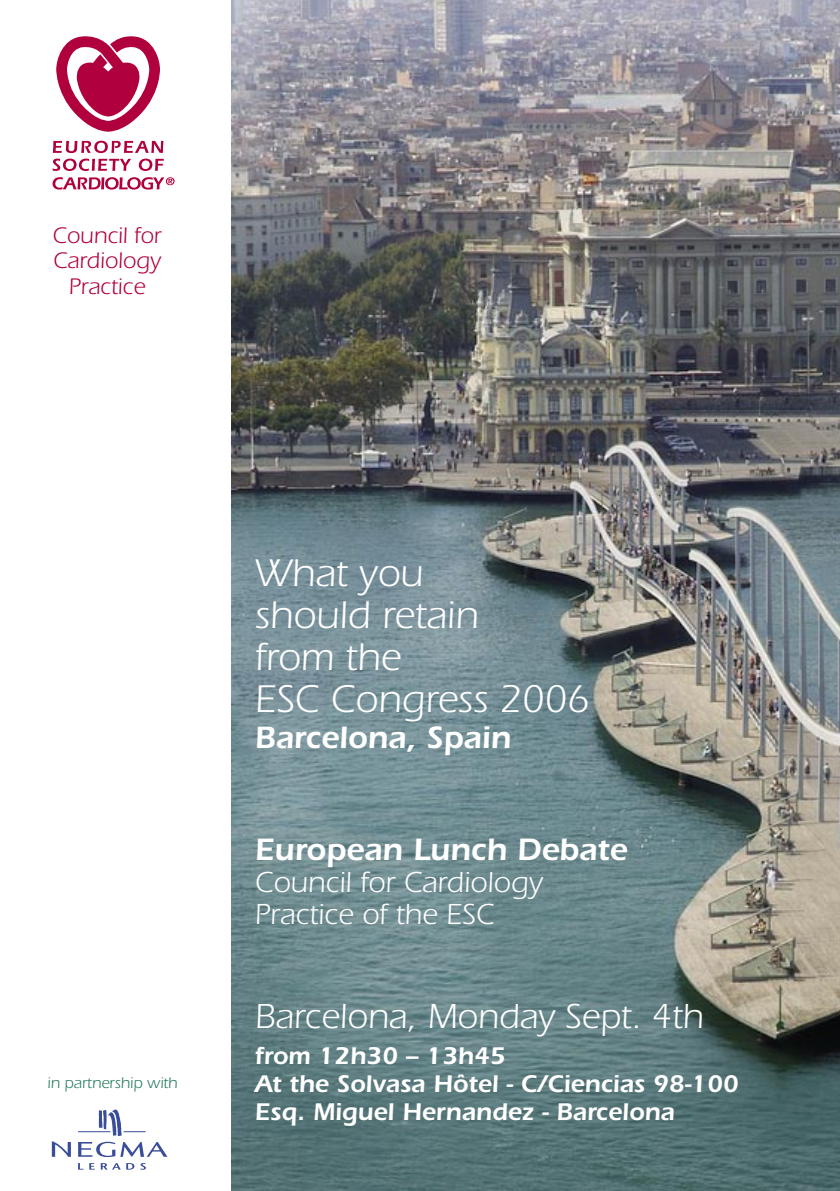
<style>
.page{position:relative;width:840px;height:1191px;background:#fff}
.page>*{position:absolute;margin:0;border:0;box-sizing:border-box;transform-origin:0 0}
.t1{font:40px/42px "Itc Eras";color:#fff}
.t2{font:36px "Itc Eras";color:#fff}
.t3{font:600 32px "Itc Eras";color:#fff}
.t4{font:30px/32px "Itc Eras";color:#fff}
.t5{font:600 25px/28px "Itc Eras";color:#fff}
.t6{font:23.4px/25.4px "Itc Eras";color:#b0003d;text-align:center}
.t7{font:16px "Itc Eras";color:#24795c}
</style>
<div class="page">
<img style="left:231px;top:0;width:608px;height:1191px">
<svg style="left:53px;top:141px;width:110px;height:12px"></svg>
<svg style="left:52px;top:159px;width:79px;height:12px"></svg>
<svg style="left:139px;top:159px;width:25px;height:12px"></svg>
<svg style="left:53px;top:177px;width:121px;height:13px"></svg>
<svg style="left:56px;top:36px;width:104px;height:96px"></svg>
<svg style="left:78px;top:1163px;width:5px;height:6px"></svg>
<svg style="left:89px;top:1163px;width:6px;height:6px"></svg>
<svg style="left:101px;top:1163px;width:33px;height:6px"></svg>
<svg style="left:140px;top:1163px;width:6px;height:6px"></svg>
<svg style="left:52px;top:1141px;width:19px;height:15px"></svg>
<svg style="left:78px;top:1109px;width:89px;height:48px"></svg>
<p class="t6" style="left:52px;top:223px;width:110px">Council for<br>Cardiology<br>Practice</p>
<p class="t7" style="left:47px;top:1074px;width:132px">in partnership with</p>
<p class="t1" style="left:255px;top:552px;width:336px">What you<br>should retain<br>from the<br>ESC Congress 2006</p>
<p class="t3" style="left:255px;top:719px;width:257px">Barcelona, Spain</p>
<p class="t3" style="left:255px;top:831px;width:374px">European Lunch Debate</p>
<p class="t4" style="left:255px;top:866px;width:289px">Council for Cardiology<br>Practice of the ESC</p>
<p class="t2" style="left:255px;top:996px;width:450px">Barcelona, Monday Sept. 4th</p>
<p class="t5" style="left:255px;top:1041px;width:252px">from 12h30 – 13h45</p>
<p class="t5" style="left:255px;top:1069px;width:485px">At the Solvasa Hôtel - C/Ciencias 98-100<br>Esq. Miguel Hernandez - Barcelona</p>
</div>
